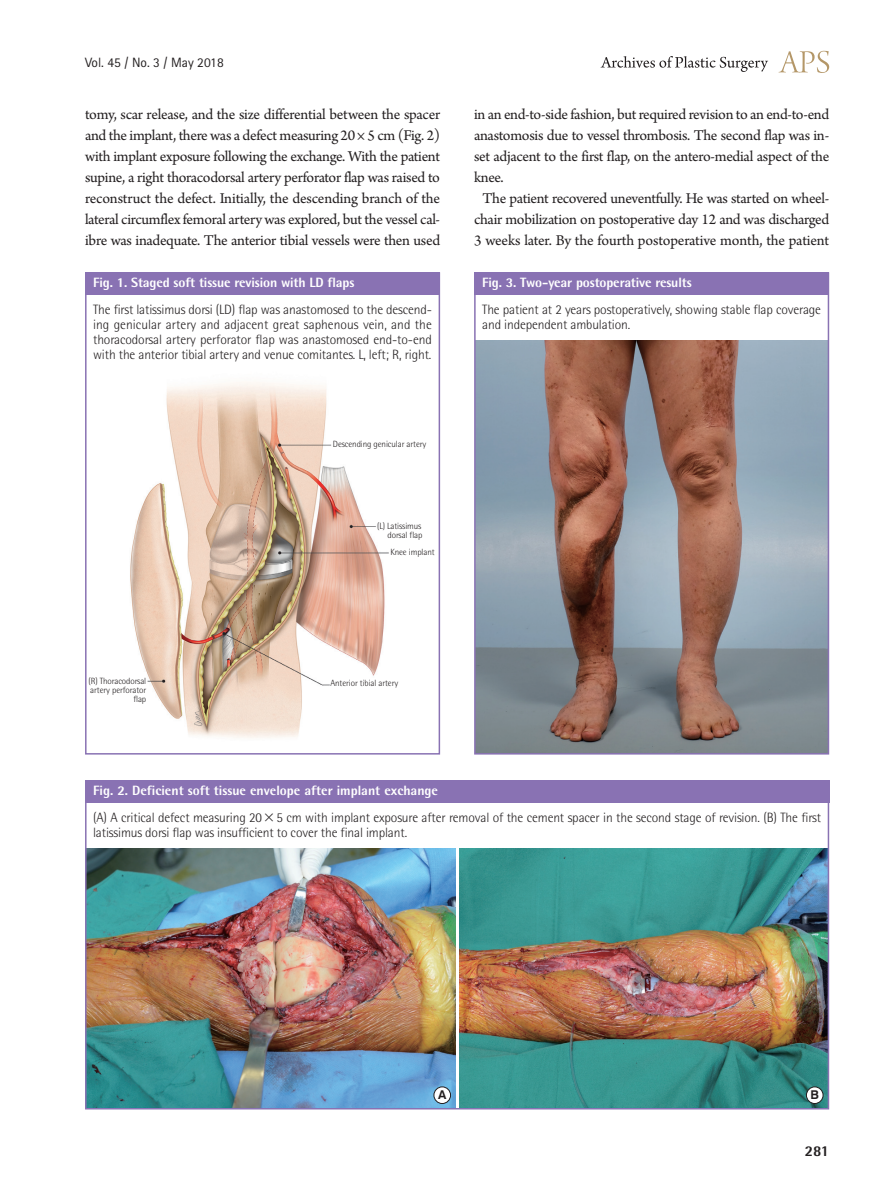
<style>
.page{position:relative;width:893px;height:1191px;background:#fff}
.page>*{position:absolute;margin:0;border:0;box-sizing:border-box;transform-origin:0 0}
.본문{font:15.75px/21px "Arno Pro";letter-spacing:-.02em;color:#231f20;text-align:justify}
.t1{font:800 15px "Rotis Semi Sans Std";color:#231f20}
.그림설명{font:300 13.5px/15px "Rotis Semi Sans Std";letter-spacing:-.01em;color:#231f20}
.표그림제목{font:800 13.5px "Rotis Semi Sans Std";letter-spacing:-.01em;color:#fff}
.t2{font:13.5px "Rotis Sans Serif Std";color:#231f20}
.t3{font:700 12.15px "Swiss 721 BT";color:#231f20}
.그림설명-2{font:300 9px "Rotis Semi Sans Std";letter-spacing:-.01em;color:#231f20}
.s1{font-family:"Dotum";font-weight:400}
</style>
<div class="page">
<svg style="left:779px;top:51px;width:50px;height:22px"></svg>
<svg style="left:601px;top:56px;width:167px;height:16px"></svg>
<img style="left:130px;top:382px;width:259px;height:356px">
<img style="left:477px;top:341px;width:349px;height:410px">
<div style="left:85px;top:272px;width:354px;height:23px;background:#8972b3"></div>
<div style="left:474px;top:272px;width:354px;height:23px;background:#8972b3"></div>
<div style="left:85px;top:272px;width:355px;height:482px;border:2px solid #8972b3"></div>
<div style="left:474px;top:272px;width:355px;height:482px;border:2px solid #8972b3"></div>
<div style="left:85px;top:780px;width:744px;height:22px;background:#8972b3"></div>
<img style="left:88px;top:848px;width:367px;height:258px">
<img style="left:459px;top:848px;width:367px;height:258px">
<div style="left:434px;top:1086px;width:17px;height:17px;background:#fff;border-radius:50%"></div>
<div style="left:434px;top:1086px;width:17px;height:17px;border:1px solid #231f20;border-radius:50%"></div>
<div style="left:806px;top:1086px;width:17px;height:17px;background:#fff;border-radius:50%"></div>
<div style="left:806px;top:1086px;width:17px;height:17px;border:1px solid #231f20;border-radius:50%"></div>
<div style="left:85px;top:780px;width:744px;height:329px;border:2px solid #8972b3"></div>
<p class="t2" style="left:85px;top:54px;width:140px">Vol. 45 / No. 3 / May 2018</p>
<p class="본문" style="left:85px;top:105px;width:357px">tomy, scar release, and the size differential between the spacer and the implant, there was a defect measuring 20 × 5 cm (Fig. 2) with implant exposure following the exchange. With the patient supine, a right thoracodorsal artery perforator flap was raised to reconstruct the defect. Initially, the descending branch of the lateral circumflex femoral artery was explored, but the vessel cal&shy;ibre was inadequate. The anterior tibial vessels were then used</p>
<p class="본문" style="left:474px;top:105px;width:357px">in an end-to-side fashion, but required revision to an end-to-end anastomosis due to vessel thrombosis. The second flap was in&shy;set adjacent to the first flap, on the antero-medial aspect of the knee.</p>
<p class="본문" style="left:474px;top:189px;width:357px;text-align:center">The patient recovered uneventfully. He was started on wheel&shy;chair mobilization on postoperative day 12 and was discharged<br>3 weeks later. By the fourth postoperative month, the patient</p>
<p class="표그림제목" style="left:93px;top:274px;width:263px">Fig. 1. Staged soft tissue revision with LD flaps</p>
<p class="표그림제목" style="left:482px;top:274px;width:211px">Fig. 3. Two-year postoperative results</p>
<p class="그림설명" style="left:93px;top:302px;width:340px;text-align:justify">The first latissimus dorsi (LD) flap was anastomosed to the descend&shy;ing genicular artery and adjacent great saphenous vein, and the thoracodorsal artery perforator flap was anastomosed end-to-end with the anterior tibial artery and venue comitantes. L, left; R, right.</p>
<p class="그림설명" style="left:482px;top:302px;width:340px">The patient at 2 years postoperatively, showing stable flap coverage and independent ambulation.</p>
<p class="그림설명-2" style="left:333px;top:439px;width:95px">Descending genicular artery</p>
<p class="그림설명-2" style="left:88px;top:675px;width:59px">(R) Thoracodorsal</p>
<p class="그림설명-2" style="left:90px;top:684px;width:57px">artery perforator</p>
<p class="그림설명-2" style="left:133px;top:693px;width:14px">flap</p>
<p class="그림설명-2" style="left:377px;top:520px;width:46px">(L) Latissimus</p>
<p class="그림설명-2" style="left:388px;top:529px;width:36px">dorsal flap</p>
<p class="그림설명-2" style="left:390px;top:547px;width:46px">Knee implant</p>
<p class="그림설명-2" style="left:330px;top:678px;width:69px">Anterior tibial artery</p>
<p class="표그림제목" style="left:93px;top:781px;width:347px">Fig. 2. Deficient soft tissue envelope after implant exchange</p>
<p class="그림설명" style="left:93px;top:809px;width:729px">(A) A critical defect measuring 20<span class="s1">×</span>5 cm with implant exposure after removal of the cement spacer in the second stage of revision. (B) The first latissimus dorsi flap was insufficient to cover the final implant.</p>
<p class="t3" style="left:438px;top:1087px;width:10px">A</p>
<p class="t3" style="left:810px;top:1087px;width:10px">B</p>
<p class="t1" style="left:805px;top:1141px;width:26px">281</p>
</div>
